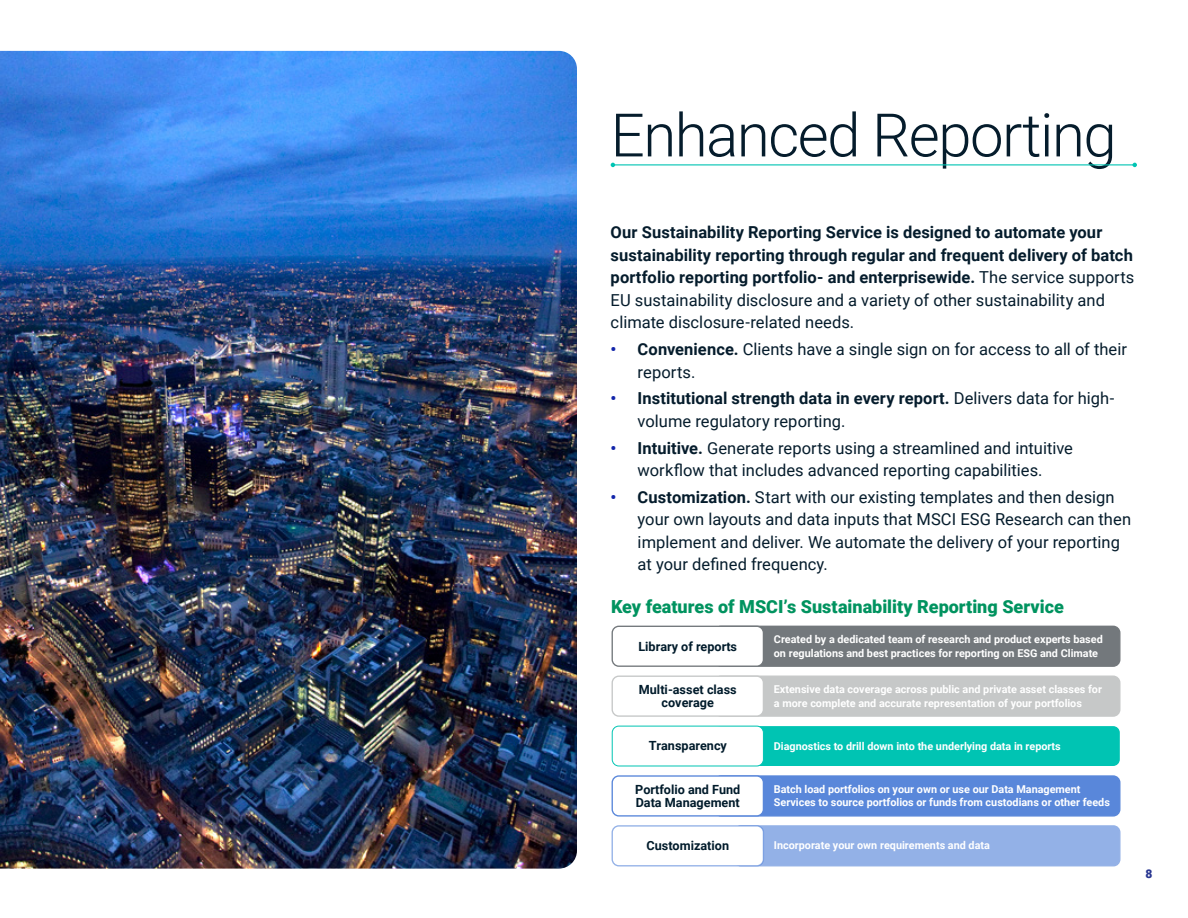
<style>
.page{position:relative;width:1188px;height:918px;background:#fff}
.page>*{position:absolute;margin:0;border:0;box-sizing:border-box;transform-origin:0 0}
.t1{font:300 60px "Roboto";letter-spacing:-.025em;color:#051c2c}
.t2{font:900 18px "Roboto";color:#00935f}
.t3{font:16.5px/22.5px "Roboto";color:#051c2c}
.t4{font:700 16.5px/22.5px "Roboto";letter-spacing:.005em;color:#051c2c}
.t5{font:700 12.6px/13.5px "Roboto";color:#011b2b;text-align:center}
.t6{font:900 12px "Roboto";color:#283691}
.t7{font:700 10.8px/13.6px "Roboto";color:#fff}
.s1{font-weight:400}
.s2{font-weight:700;color:#1225aa}
.s3{font-weight:700}
</style>
<div class="page">
<div style="left:734px;top:826px;width:386px;height:40px;background:#93b1e7;border-radius:6px"></div>
<div style="left:734px;top:825px;width:387px;height:41px;border:1px solid #5987da;border-radius:6px"></div>
<div style="left:714px;top:626px;width:406px;height:40px;background:#73787c;border-radius:7px"></div>
<div style="left:714px;top:626px;width:406px;height:41px;border:1px solid #73787c;border-radius:7px"></div>
<div style="left:612px;top:626px;width:151px;height:40px;background:#fff;border-radius:7px"></div>
<div style="left:612px;top:626px;width:152px;height:41px;border:1px solid #73787c;border-radius:7px"></div>
<div style="left:714px;top:676px;width:406px;height:40px;background:#c6c8c8;border-radius:7px"></div>
<div style="left:714px;top:676px;width:406px;height:41px;border:1px solid #c6c8c8;border-radius:7px"></div>
<div style="left:612px;top:676px;width:151px;height:40px;background:#fff;border-radius:7px"></div>
<div style="left:612px;top:676px;width:152px;height:41px;border:1px solid #c6c8c8;border-radius:7px"></div>
<div style="left:714px;top:776px;width:406px;height:40px;background:#5987da;border-radius:7px"></div>
<div style="left:714px;top:775px;width:406px;height:42px;border:1px solid #5987da;border-radius:7px"></div>
<div style="left:612px;top:776px;width:151px;height:40px;background:#fff;border-radius:7px"></div>
<div style="left:612px;top:775px;width:152px;height:42px;border:1px solid #5987da;border-radius:7px"></div>
<div style="left:714px;top:726px;width:406px;height:40px;background:#00c4b3;border-radius:7px"></div>
<div style="left:612px;top:726px;width:151px;height:40px;background:#fff;border-radius:7px"></div>
<div style="left:612px;top:726px;width:152px;height:40px;border:1px solid #00c4b3;border-radius:7px"></div>
<div style="left:612px;top:826px;width:151px;height:40px;background:#fff;border-radius:7px"></div>
<div style="left:612px;top:825px;width:152px;height:41px;border:1px solid #5987da;border-radius:7px"></div>
<img style="left:0;top:51px;width:577px;height:818px">
<hr style="left:613px;top:164px;width:522px;height:1px;background:#00c4b3">
<svg style="left:611px;top:163px;width:4px;height:4px"></svg>
<svg style="left:1132px;top:163px;width:5px;height:4px"></svg>
<h1 class="t1" style="left:611px;top:93px;width:508px">Enhanced Reporting</h1>
<p class="t4" style="left:611px;top:221px;width:525px">Our Sustainability Reporting Service is designed to automate your sustainability reporting through regular and frequent delivery of batch portfolio reporting portfolio- and enterprisewide. <span class="s1">The service supports EU sustainability disclosure and a variety of other sustainability and climate disclosure-related needs.</span></p>
<p class="t3" style="left:638px;top:337px;width:491px;text-indent:-27px"><span class="s2">•</span> <span class="s3">Convenience.</span> Clients have a single sign on for access to all of their reports.</p>
<p class="t3" style="left:638px;top:387px;width:478px;text-indent:-27px"><span class="s2">•</span> <span class="s3">Institutional strength data in every report.</span> Delivers data for high&shy;volume regulatory reporting.</p>
<p class="t3" style="left:611px;top:436px;width:464px;text-align:center"><span class="s2">•</span> <span class="s3">Intuitive.</span> Generate reports using a streamlined and intuitive workflow that includes advanced reporting capabilities.</p>
<p class="t3" style="left:638px;top:485px;width:495px;text-indent:-27px"><span class="s2">•</span> <span class="s3">Customization.</span> Start with our existing templates and then design your own layouts and data inputs that MSCI ESG Research can then implement and deliver. We automate the delivery of your reporting at your defined frequency.</p>
<p class="t2" style="left:611px;top:594px;width:454px">Key features of MSCI’s Sustainability Reporting Service</p>
<p class="t7" style="left:774px;top:632px;width:330px">Created by a dedicated team of research and product experts based on regulations and best practices for reporting on ESG and Climate</p>
<p class="t5" style="left:638px;top:639px;width:100px">Library of reports</p>
<p class="t5" style="left:639px;top:682px;width:99px">Multi-asset class coverage</p>
<p class="t7" style="left:774px;top:682px;width:330px">Extensive data coverage across public and private asset classes for a more complete and accurate representation of your portfolios</p>
<p class="t5" style="left:649px;top:738px;width:80px">Transparency</p>
<p class="t7" style="left:774px;top:738px;width:288px">Diagnostics to drill down into the underlying data in reports</p>
<p class="t5" style="left:635px;top:782px;width:107px;text-align:left">Portfolio and Fund<br>Data Management</p>
<p class="t7" style="left:774px;top:782px;width:338px">Batch load portfolios on your own or use our Data Management<br>Services to source portfolios or funds from custodians or other feeds</p>
<p class="t5" style="left:646px;top:838px;width:84px">Customization</p>
<p class="t7" style="left:774px;top:838px;width:217px">Incorporate your own requirements and data</p>
<p class="t6" style="left:1146px;top:865px;width:8px">8</p>
</div>
